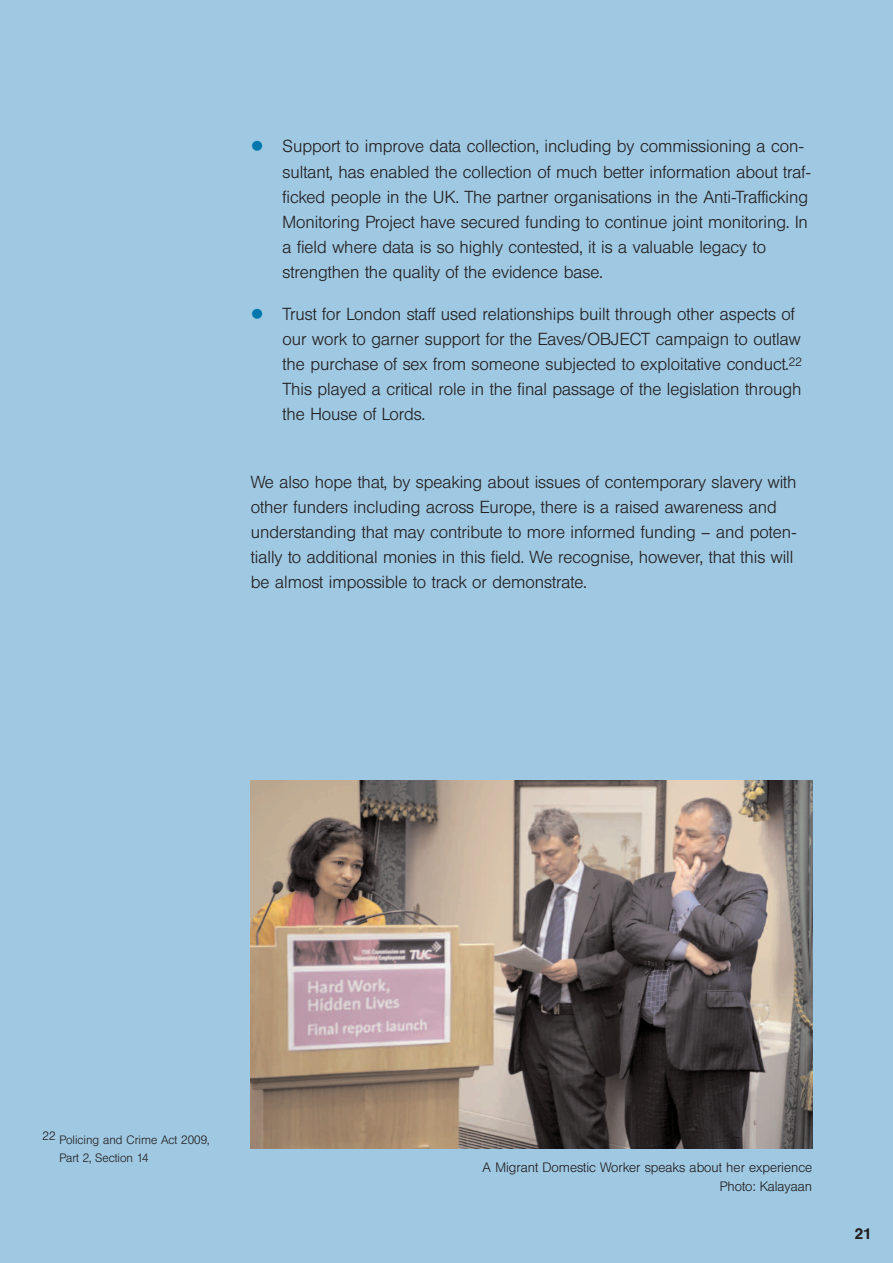
<style>
.page{position:relative;width:893px;height:1263px;background:#9fc8e2}
.page>*{position:absolute;margin:0;border:0;box-sizing:border-box;transform-origin:0 0}
.t1{font:300 17.25px/25px "Helvetica BQ";color:#231f20}
.t2{font:500 15px "Helvetica BQ";color:#231f20}
.t3{font:300 13.5px/19.6px "Helvetica BQ";color:#231f20;text-align:right}
.t4{font:300 12px/17.4px "Helvetica BQ";color:#231f20}
.s1{color:#0078ae}
</style>
<div class="page">
<img style="left:251px;top:780px;width:561px;height:369px">
<p class="t1" style="left:283px;top:134px;width:530px;text-indent:-32px"><span class="s1">●</span> Support to improve data collection, including by commissioning a con&shy;sultant, has enabled the collection of much better information about traf&shy;ficked people in the UK. The partner organisations in the Anti-Trafficking Monitoring Project have secured funding to continue joint monitoring. In a field where data is so highly contested, it is a valuable legacy to strengthen the quality of the evidence base.</p>
<p class="t1" style="left:283px;top:301px;width:521px;text-indent:-32px"><span class="s1">●</span> Trust for London staff used relationships built through other aspects of our work to garner support for the Eaves/OBJECT campaign to outlaw the purchase of sex from someone subjected to exploitative conduct.<sup>22<br></sup>This played a critical role in the final passage of the legislation through the House of Lords.</p>
<p class="t1" style="left:251px;top:469px;width:547px">We also hope that, by speaking about issues of contemporary slavery with other funders including across Europe, there is a raised awareness and understanding that may contribute to more informed funding – and poten&shy;tially to additional monies in this field. We recognise, however, that this will be almost impossible to track or demonstrate.</p>
<p class="t4" style="left:60px;top:1131px;width:151px;text-indent:-17px">22 Policing and Crime Act 2009,<br>Part 2, Section 14</p>
<p class="t3" style="left:483px;top:1157px;width:331px">A Migrant Domestic Worker speaks about her experience<br>Photo: Kalayaan</p>
<p class="t2" style="left:855px;top:1225px;width:18px">21</p>
</div>
